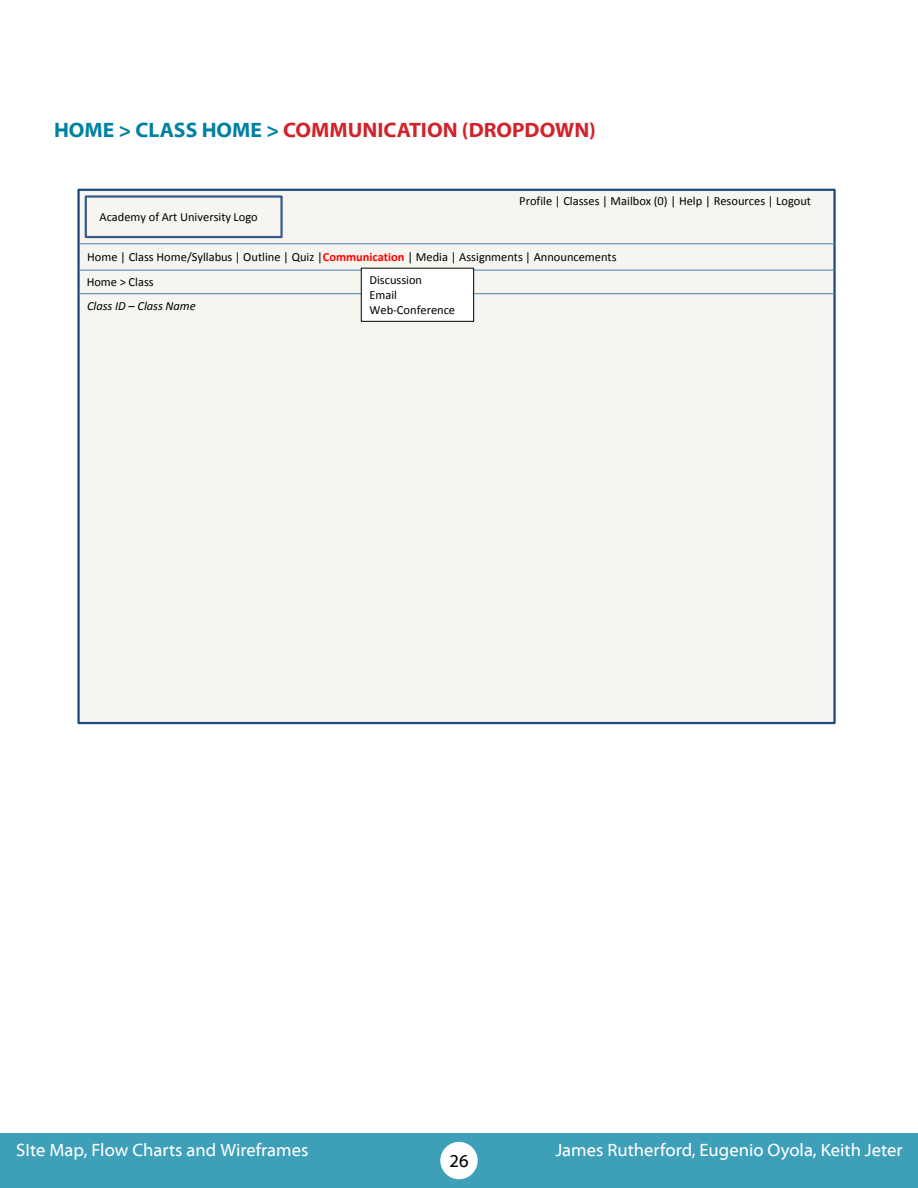
<style>
.page{position:relative;width:918px;height:1188px;background:#fff}
.page>*{position:absolute;margin:0;border:0;box-sizing:border-box;transform-origin:0 0}
.t1{font:700 21px "Myriad Web Pro";color:#d2232a}
.t2{font:18px "Myriad Web Pro";color:#fff}
.t3{font:18px "Myriad Web Pro";color:#000}
.t4{font:12.45px/14.9px "Calibri";color:#000}
.t5{font:italic 12.45px "Calibri";color:#000}
.s1{color:#0081a2}
.s2{font-weight:700;color:#f00}
</style>
<div class="page">
<div style="left:0;top:1133px;width:918px;height:55px;background:#3d9fb8"></div>
<div style="left:440px;top:1142px;width:38px;height:37px;background:#fff;border-radius:50%"></div>
<div style="left:79px;top:190px;width:756px;height:533px;background:#f6f5f0"></div>
<hr style="left:79px;top:243px;width:756px;height:1px;background:#4a7ebb">
<div style="left:85px;top:195px;width:198px;height:43px;border:2px solid #385d8a"></div>
<hr style="left:79px;top:270px;width:756px;height:1px;background:#4a7ebb">
<hr style="left:79px;top:293px;width:756px;height:1px;background:#4a7ebb">
<div style="left:361px;top:268px;width:113px;height:53px;background:#fff"></div>
<div style="left:361px;top:268px;width:113px;height:53px;border:1px solid #000"></div>
<h1 class="t1" style="left:54px;top:119px;width:544px"><span class="s1">HOME &gt; CLASS HOME &gt;</span> COMMUNICATION (DROPDOWN)</h1>
<p class="t4" style="left:99px;top:209px;width:160px">Academy of Art University Logo</p>
<p class="t4" style="left:519px;top:194px;width:293px">Profile | Classes | Mailbox (0) | Help | Resources | Logout</p>
<p class="t4" style="left:87px;top:244px;width:531px;line-height:25px">Home | Class Home/Syllabus | Outline | Quiz |<span class="s2">Communication</span> | Media | Assignments | Announcements<br>Home &gt; Class</p>
<p class="t5" style="left:87px;top:297px;width:110px">Class ID – Class Name</p>
<p class="t4" style="left:369px;top:272px;width:87px">Discussion<br>Email<br>Web-Conference</p>
<h2 class="t2" style="left:16px;top:1140px;width:294px">SIte Map, Flow Charts and Wireframes</h2>
<h2 class="t3" style="left:449px;top:1151px;width:21px">26</h2>
<h2 class="t2" style="left:555px;top:1140px;width:349px">James Rutherford, Eugenio Oyola, Keith Jeter</h2>
</div>
